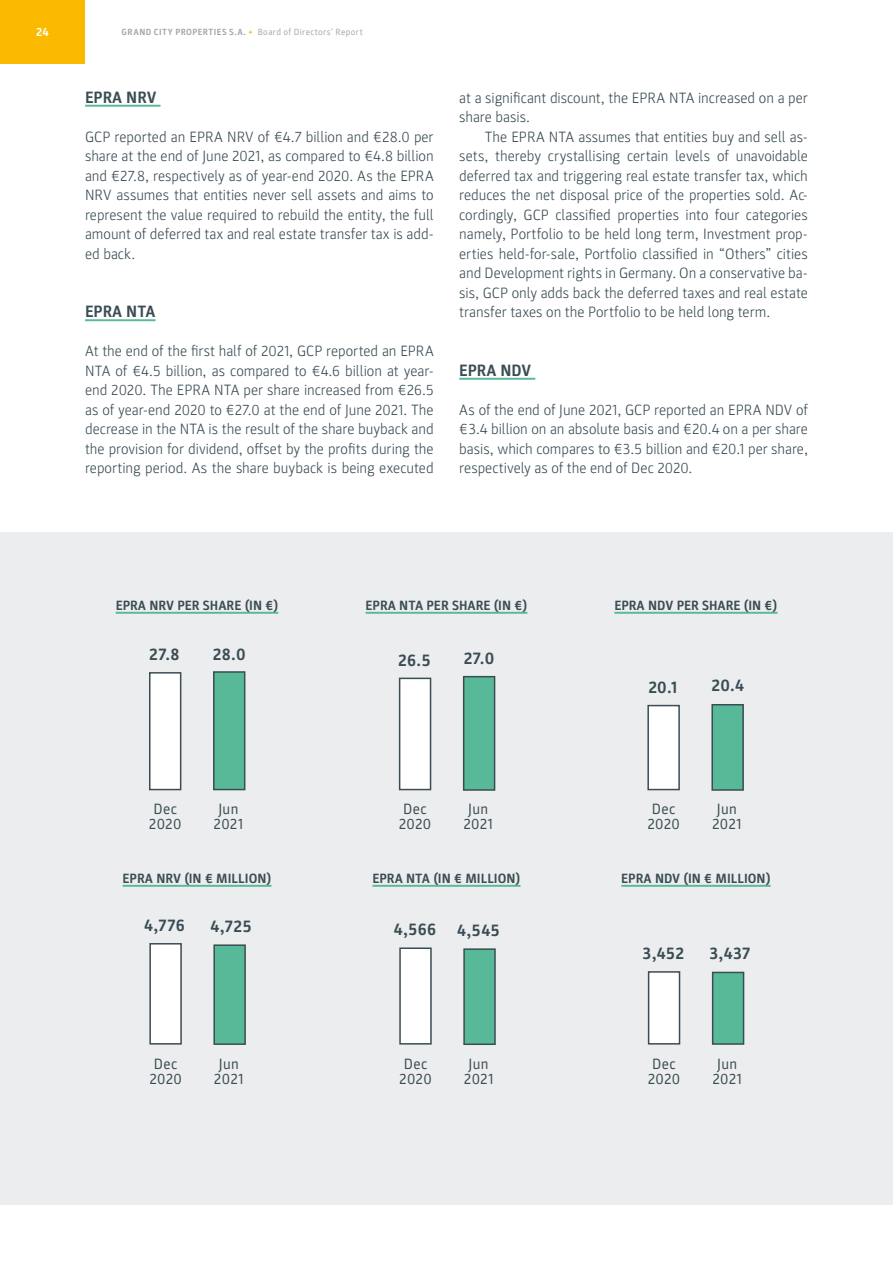
<style>
.page{position:relative;width:893px;height:1263px;background:#fff}
.page>*{position:absolute;margin:0;border:0;box-sizing:border-box;transform-origin:0 0}
.t1{font:700 16.8px "Parka";letter-spacing:.03em;color:#3a4c54}
.t2{font:700 16.5px "Parka";color:#3a4c54}
.t3{font:300 15px/19.5px "Parka";color:#3a4c54;text-align:justify}
.t4{font:15px/15px "Parka";letter-spacing:.025em;color:#3a4c54}
.t5{font:700 13.5px "Parka";color:#3a4c54}
.t6{font:700 12px "Parka";color:#fff}
.t7{font:700 9px "Parka";letter-spacing:.05em;color:#a0a7aa}
.s1{color:#fbba00}
.s2{font-weight:400}
</style>
<div class="page">
<div style="left:0;top:0;width:85px;height:64px;background:#fbba00"></div>
<div style="left:0;top:532px;width:893px;height:672px;background:#ecedee"></div>
<hr style="left:85px;top:105px;width:76px;height:2px;background:#57b998">
<hr style="left:85px;top:319px;width:71px;height:2px;background:#57b998">
<hr style="left:459px;top:378px;width:76px;height:2px;background:#57b998">
<div style="left:647px;top:705px;width:33px;height:85px;background:#fff;border:2px solid #3a4c54"></div>
<div style="left:648px;top:971px;width:32px;height:73px;background:#fff;border:2px solid #3a4c54"></div>
<hr style="left:614px;top:612px;width:163px;height:2px;background:#57b998">
<hr style="left:621px;top:885px;width:150px;height:2px;background:#57b998">
<div style="left:711px;top:704px;width:33px;height:87px;background:#57b998;border:2px solid #3a4c54"></div>
<div style="left:712px;top:972px;width:32px;height:73px;background:#57b998;border:2px solid #3a4c54"></div>
<hr style="left:366px;top:612px;width:161px;height:2px;background:#57b998">
<hr style="left:372px;top:885px;width:148px;height:2px;background:#57b998">
<div style="left:399px;top:678px;width:32px;height:112px;background:#fff;border:2px solid #3a4c54"></div>
<div style="left:399px;top:947px;width:33px;height:97px;background:#fff;border:2px solid #3a4c54"></div>
<div style="left:463px;top:676px;width:32px;height:115px;background:#57b998;border:2px solid #3a4c54"></div>
<div style="left:463px;top:948px;width:33px;height:97px;background:#57b998;border:2px solid #3a4c54"></div>
<hr style="left:116px;top:612px;width:162px;height:2px;background:#57b998">
<hr style="left:123px;top:885px;width:148px;height:2px;background:#57b998">
<div style="left:149px;top:672px;width:32px;height:118px;background:#fff;border:2px solid #3a4c54"></div>
<div style="left:149px;top:943px;width:33px;height:101px;background:#fff;border:2px solid #3a4c54"></div>
<div style="left:213px;top:671px;width:32px;height:119px;background:#57b998;border:2px solid #3a4c54"></div>
<div style="left:213px;top:944px;width:33px;height:101px;background:#57b998;border:2px solid #3a4c54"></div>
<p class="t6" style="left:36px;top:26px;width:14px">24</p>
<p class="t7" style="left:122px;top:27px;width:243px">GRAND CITY PROPERTIES S.A. <span class="s1">+</span> <span class="s2">Board of Directors’ Report</span></p>
<p class="t2" style="left:85px;top:88px;width:73px">EPRA NRV</p>
<p class="t3" style="left:85px;top:127px;width:350px">GCP reported an EPRA NRV of €4.7 billion and €28.0 per share at the end of June 2021, as compared to €4.8 billion and €27.8, respectively as of year-end 2020. As the EPRA NRV assumes that entities never sell assets and aims to represent the value required to rebuild the entity, the full amount of deferred tax and real estate transfer tax is add&shy;ed back.</p>
<p class="t2" style="left:85px;top:302px;width:72px">EPRA NTA</p>
<p class="t3" style="left:85px;top:342px;width:350px">At the end of the first half of 2021, GCP reported an EPRA NTA of €4.5 billion, as compared to €4.6 billion at year&shy;end 2020. The EPRA NTA per share increased from €26.5 as of year-end 2020 to €27.0 at the end of June 2021. The decrease in the NTA is the result of the share buyback and the provision for dividend, offset by the profits during the reporting period. As the share buyback is being executed</p>
<p class="t3" style="left:459px;top:88px;width:350px">at a significant discount, the EPRA NTA increased on a per share basis.</p>
<p class="t3" style="left:459px;top:127px;width:350px;text-indent:26px">The EPRA NTA assumes that entities buy and sell as&shy;sets, thereby crystallising certain levels of unavoidable deferred tax and triggering real estate transfer tax, which reduces the net disposal price of the properties sold. Ac&shy;cordingly, GCP classified properties into four categories namely, Portfolio to be held long term, Investment prop&shy;erties held-for-sale, Portfolio classified in “Others” cities and Development rights in Germany. On a conservative ba&shy;sis, GCP only adds back the deferred taxes and real estate transfer taxes on the Portfolio to be held long term.</p>
<p class="t2" style="left:459px;top:361px;width:74px">EPRA NDV</p>
<p class="t3" style="left:459px;top:400px;width:350px">As of the end of June 2021, GCP reported an EPRA NDV of €3.4 billion on an absolute basis and €20.4 on a per share basis, which compares to €3.5 billion and €20.1 per share, respectively as of the end of Dec 2020.</p>
<p class="t5" style="left:116px;top:598px;width:164px">EPRA NRV PER SHARE (IN €)</p>
<p class="t5" style="left:366px;top:598px;width:163px">EPRA NTA PER SHARE (IN €)</p>
<p class="t5" style="left:614px;top:598px;width:165px">EPRA NDV PER SHARE (IN €)</p>
<p class="t1" style="left:149px;top:645px;width:32px">27.8</p>
<p class="t1" style="left:213px;top:645px;width:34px">28.0</p>
<p class="t1" style="left:398px;top:651px;width:34px">26.5</p>
<p class="t1" style="left:464px;top:649px;width:32px">27.0</p>
<p class="t1" style="left:648px;top:678px;width:31px">20.1</p>
<p class="t1" style="left:711px;top:676px;width:34px">20.4</p>
<p class="t4" style="left:149px;top:802px;width:34px">Dec<br>2020</p>
<p class="t4" style="left:214px;top:802px;width:31px;text-align:center">Jun<br>2021</p>
<p class="t4" style="left:399px;top:802px;width:34px">Dec<br>2020</p>
<p class="t4" style="left:463px;top:802px;width:31px;text-align:center">Jun<br>2021</p>
<p class="t4" style="left:647px;top:802px;width:34px">Dec<br>2020</p>
<p class="t4" style="left:712px;top:802px;width:31px;text-align:center">Jun<br>2021</p>
<p class="t5" style="left:123px;top:871px;width:150px">EPRA NRV (IN € MILLION)</p>
<p class="t5" style="left:372px;top:871px;width:150px">EPRA NTA (IN € MILLION)</p>
<p class="t5" style="left:621px;top:871px;width:151px">EPRA NDV (IN € MILLION)</p>
<p class="t1" style="left:144px;top:916px;width:42px">4,776</p>
<p class="t1" style="left:210px;top:917px;width:43px">4,725</p>
<p class="t1" style="left:394px;top:920px;width:107px">4,566 4,545</p>
<p class="t1" style="left:643px;top:944px;width:43px">3,452</p>
<p class="t1" style="left:709px;top:944px;width:42px">3,437</p>
<p class="t4" style="left:149px;top:1056px;width:34px">Dec<br>2020</p>
<p class="t4" style="left:214px;top:1056px;width:31px;text-align:center">Jun<br>2021</p>
<p class="t4" style="left:399px;top:1056px;width:34px">Dec<br>2020</p>
<p class="t4" style="left:464px;top:1056px;width:31px;text-align:center">Jun<br>2021</p>
<p class="t4" style="left:648px;top:1056px;width:34px">Dec<br>2020</p>
<p class="t4" style="left:712px;top:1056px;width:31px;text-align:center">Jun<br>2021</p>
</div>
